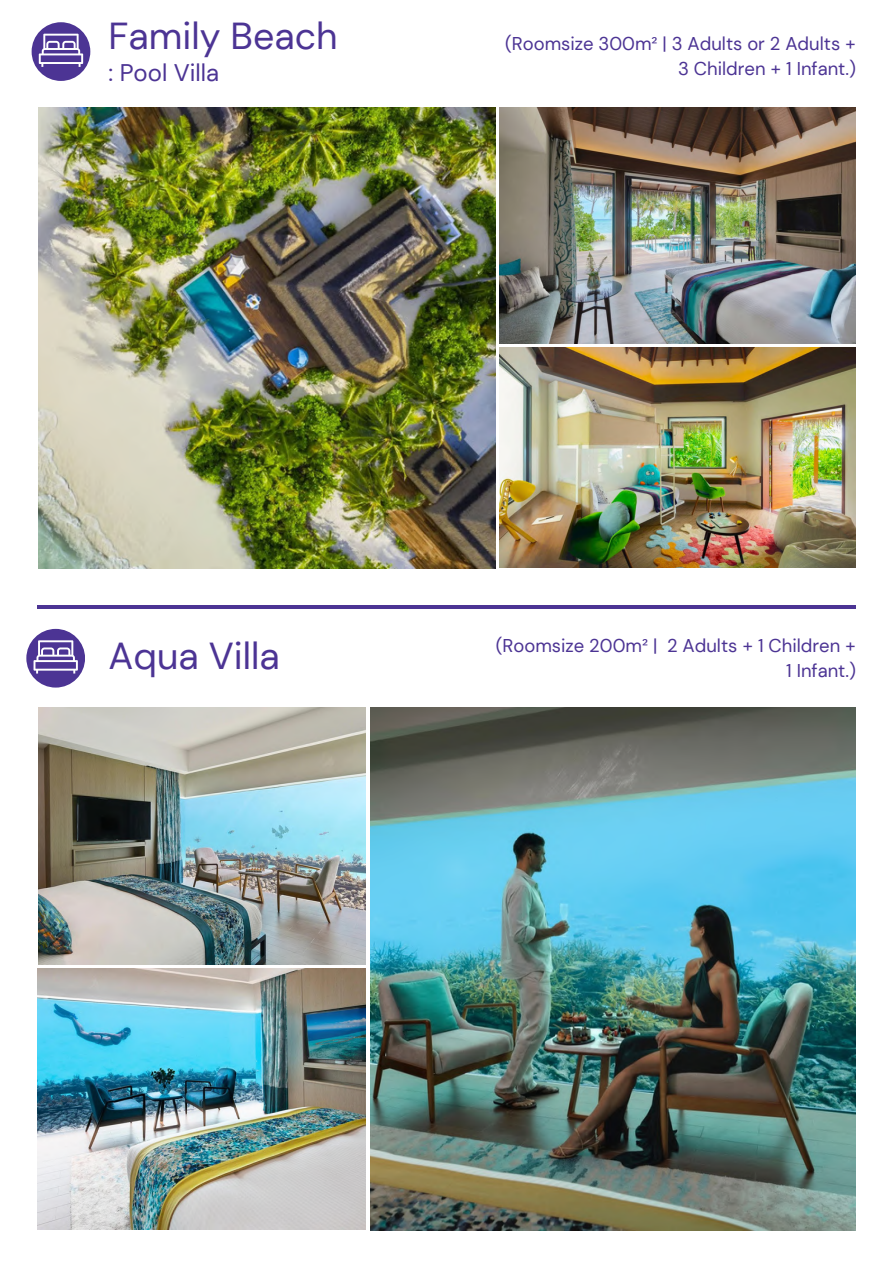
<style>
.page{position:relative;width:893px;height:1264px;background:#fff}
.page>*{position:absolute;margin:0;border:0;box-sizing:border-box;transform-origin:0 0}
.t1{font:37.5px "DM Sans";color:#4c3494}
.t2{font:24px "DM Sans";color:#4c3494}
.t3{font:18.45px/24.8px "DM Sans";color:#4c3494;text-align:right}
</style>
<div class="page">
<img style="left:39px;top:108px;width:456px;height:460px">
<hr style="left:38px;top:605px;width:817px;height:4px;background:#4c3494">
<img style="left:370px;top:707px;width:485px;height:522px">
<img style="left:500px;top:347px;width:355px;height:221px">
<img style="left:500px;top:108px;width:355px;height:235px">
<svg style="left:26px;top:629px;width:59px;height:58px"></svg>
<img style="left:39px;top:707px;width:326px;height:257px">
<img style="left:38px;top:968px;width:327px;height:261px">
<svg style="left:32px;top:22px;width:58px;height:59px"></svg>
<p class="t1" style="left:108px;top:12px;width:230px">Family Beach</p>
<p class="t2" style="left:108px;top:57px;width:112px">: Pool Villa</p>
<h1 class="t3" style="left:505px;top:31px;width:352px">(Roomsize 300m² | 3 Adults or 2 Adults +<br>3 Children + 1 Infant.)</h1>
<p class="t1" style="left:108px;top:632px;width:173px">Aqua Villa</p>
<h1 class="t3" style="left:495px;top:633px;width:361px">(Roomsize 200m² | 2 Adults + 1 Children +<br>1 Infant.)</h1>
</div>
